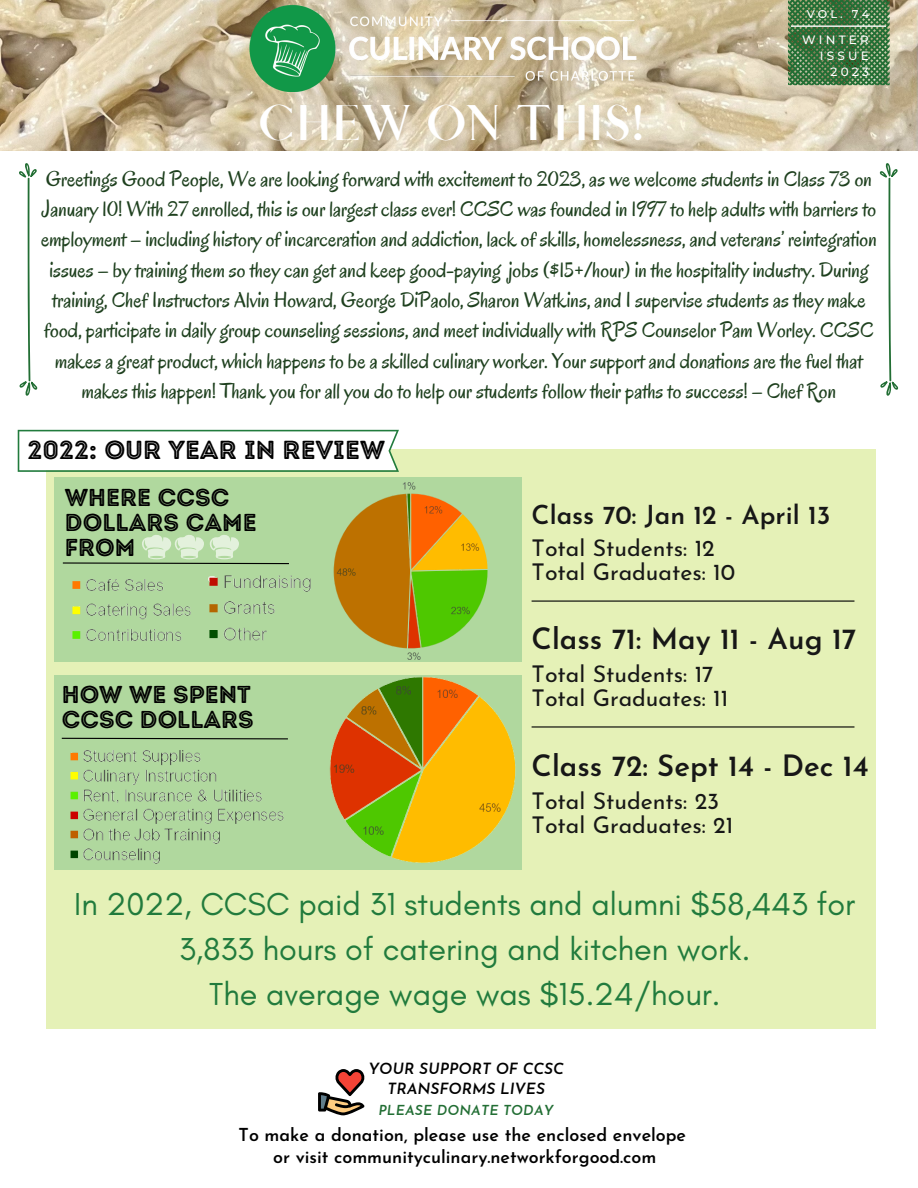
<style>
.page{position:relative;width:918px;height:1188px;background:#fff}
.page>*{position:absolute;margin:0;border:0;box-sizing:border-box;transform-origin:0 0}
.t1{font:700 45.15px "Afrah";letter-spacing:.03em;color:#fff}
.t2{font:32.25px/45px "Glacial Indifference";color:#217b3d;text-align:center}
.t3{font:600 29.4px "Josefin Sans";color:#171717}
.t4{font:600 26.1px "Josefin Sans";color:#171717}
.t5{font:26.1px "Intro Rust Base Line";color:#000}
.t6{font:24.45px/25.2px "Intro Rust Base Line";color:#000}
.t7{font:23.1px/24.2px "Josefin Sans";color:#171717}
.t8{font:21.75px/30.3px "Oregano";color:#1e401e;text-align:center}
.t9{font:600 17.85px/21.3px "Josefin Sans";color:#000;text-align:center}
.t10{font:italic 600 15.45px/20.7px "Josefin Sans";color:#000;text-align:center}
.t11{font:italic 600 13.8px "Josefin Sans";letter-spacing:.015em;color:#226e34}
.t12{font:500 12px/16px "Montserrat";letter-spacing:.27em;color:#fff;text-align:right}
.t13{font:500 11.25px "Montserrat";color:#fff}
</style>
<div class="page">
<svg style="left:318px;top:1069px;width:47px;height:46px"></svg>
<img style="left:0;top:0;width:918px;height:151px">
<svg style="left:788px;top:0;width:102px;height:85px;background:#457b48"></svg>
<svg style="left:19px;top:163px;width:19px;height:233px"></svg>
<svg style="left:879px;top:163px;width:19px;height:233px"></svg>
<img style="left:250px;top:5px;width:388px;height:86px">
<div style="left:46px;top:449px;width:829px;height:579px;background:#e5f1b7"></div>
<svg style="left:18px;top:430px;width:381px;height:42px"></svg>
<div style="left:54px;top:478px;width:467px;height:183px;background:#b0d89e"></div>
<div style="left:54px;top:675px;width:467px;height:194px;background:#b0d89e"></div>
<img style="left:322px;top:675px;width:200px;height:195px">
<img style="left:70px;top:750px;width:214px;height:114px">
<svg style="left:61px;top:737px;width:227px;height:3px"></svg>
<img style="left:315px;top:482px;width:201px;height:180px">
<img style="left:72px;top:579px;width:119px;height:62px">
<img style="left:208px;top:574px;width:108px;height:70px">
<hr style="left:532px;top:601px;width:322px;height:1px;background:#000">
<hr style="left:532px;top:726px;width:322px;height:2px;background:#000">
<svg style="left:62px;top:535px;width:227px;height:30px"></svg>
<p class="t13" style="left:807px;top:7px;width:64px">VOL. 74</p>
<h1 class="t1" style="left:258px;top:94px;width:387px">CHEW ON THIS!</h1>
<p class="t12" style="left:802px;top:31px;width:68px">WINTER<br>ISSUE<br>2023</p>
<p class="t8" style="left:41px;top:163px;width:837px">Greetings Good People, We are looking forward with excitement to 2023, as we welcome students in Class 73 on January 10! With 27 enrolled, this is our largest class ever! CCSC was founded in 1997 to help adults with barriers to employment – including history of incarceration and addiction, lack of skills, homelessness, and veterans’ reintegration issues – by training them so they can get and keep good-paying jobs ($15+/hour) in the hospitality industry. During training, Chef Instructors Alvin Howard, George DiPaolo, Sharon Watkins, and I supervise students as they make food, participate in daily group counseling sessions, and meet individually with RPS Counselor Pam Worley. CCSC makes a great product, which happens to be a skilled culinary worker. Your support and donations are the fuel that makes this happen! Thank you for all you do to help our students follow their paths to success! – Chef Ron</p>
<p class="t5" style="left:27px;top:434px;width:359px">2022: OUR YEAR IN REVIEW</p>
<p class="t6" style="left:65px;top:485px;width:193px">WHERE CCSC<br>DOLLARS CAME<br>FROM</p>
<p class="t6" style="left:62px;top:682px;width:194px;line-height:24.8px">HOW WE SPENT<br>CCSC DOLLARS</p>
<p class="t4" style="left:532px;top:505px;width:300px">Class 70: Jan 12 - April 13</p>
<p class="t7" style="left:532px;top:538px;width:205px">Total Students: 12<br>Total Graduates: 10</p>
<h3 class="t3" style="left:532px;top:627px;width:326px">Class 71: May 11 - Aug 17</h3>
<p class="t7" style="left:532px;top:664px;width:198px">Total Students: 17<br>Total Graduates: 11</p>
<h3 class="t3" style="left:532px;top:753px;width:339px">Class 72: Sept 14 - Dec 14</h3>
<p class="t7" style="left:532px;top:791px;width:203px">Total Students: 23<br>Total Graduates: 21</p>
<h2 class="t2" style="left:74px;top:881px;width:783px">In 2022, CCSC paid 31 students and alumni $58,443 for<br>3,833 hours of catering and kitchen work.<br>The average wage was $15.24/hour.</h2>
<p class="t10" style="left:368px;top:1059px;width:197px">YOUR SUPPORT OF CCSC<br>TRANSFORMS LIVES</p>
<p class="t11" style="left:379px;top:1105px;width:177px">PLEASE DONATE TODAY</p>
<p class="t9" style="left:239px;top:1126px;width:449px">To make a donation, please use the enclosed envelope or visit communityculinary.networkforgood.com</p>
</div>
